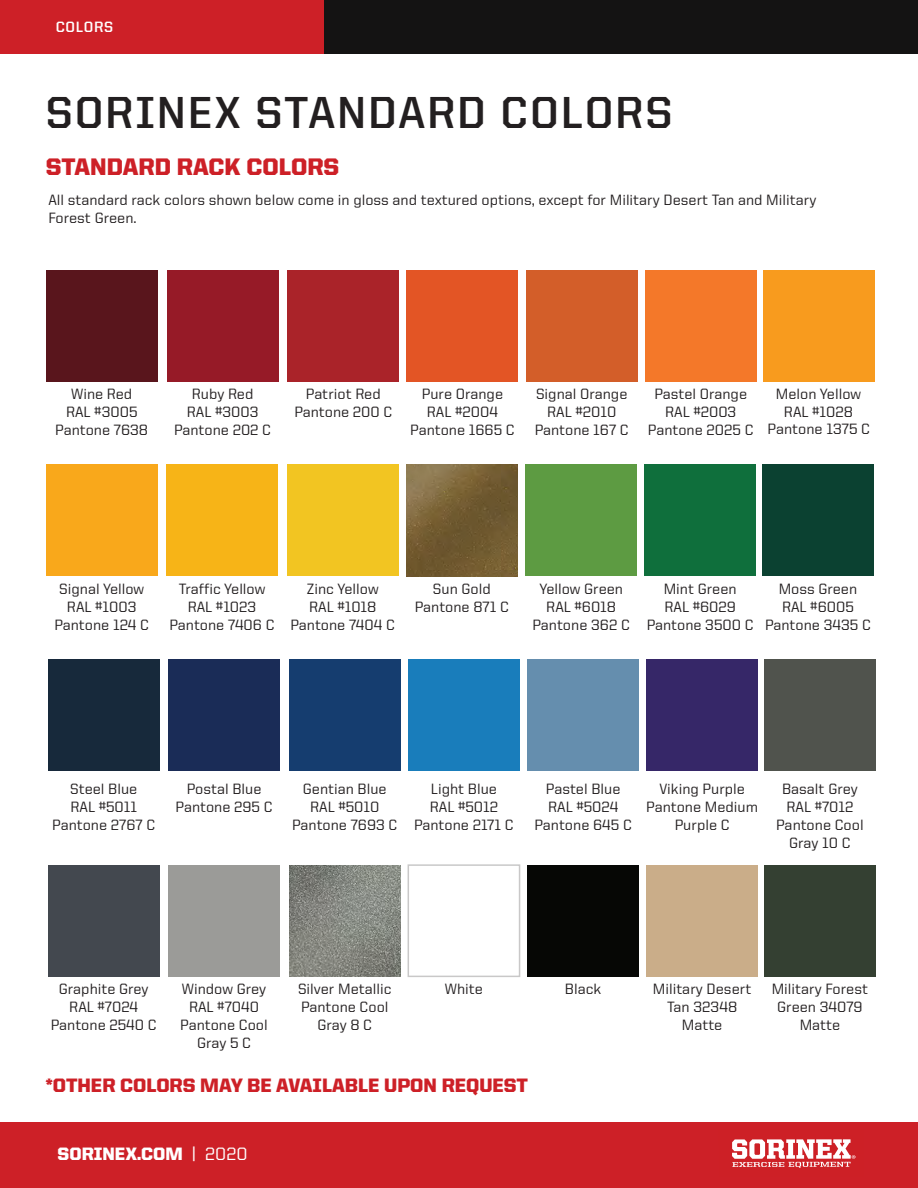
<style>
.page{position:relative;width:918px;height:1188px;background:#fff}
.page>*{position:absolute;margin:0;border:0;box-sizing:border-box;transform-origin:0 0}
.t1{font:700 45px "United Sans Reg";letter-spacing:.04em;color:#231f20}
.t2{font:900 24px "United Sans Reg";color:#cd2027}
.t3{font:900 19.5px "United Sans Reg";color:#cd2027}
.t4{font:900 18px "United Sans Reg";color:#fff}
.t5{font:500 15px/18px "United Sans Reg";color:#231f20;text-align:center}
.t6{font:700 15px "United Sans Reg";letter-spacing:.04em;color:#fff}
.s1{font-weight:500}
</style>
<div class="page">
<div style="left:0;top:1122px;width:918px;height:66px;background:#cd2027"></div>
<svg style="left:732px;top:1139px;width:123px;height:29px"></svg>
<div style="left:0;top:0;width:362px;height:54px;background:#cd2027"></div>
<div style="left:324px;top:0;width:594px;height:54px;background:#141313"></div>
<div style="left:47px;top:270px;width:111px;height:111px;background:#59151c"></div>
<div style="left:167px;top:270px;width:111px;height:111px;background:#961a27"></div>
<div style="left:288px;top:270px;width:111px;height:111px;background:#aa2329"></div>
<div style="left:407px;top:270px;width:111px;height:111px;background:#e35525"></div>
<div style="left:526px;top:270px;width:111px;height:111px;background:#d35e29"></div>
<div style="left:645px;top:270px;width:111px;height:111px;background:#f47829"></div>
<div style="left:763px;top:270px;width:111px;height:111px;background:#f89b1e"></div>
<div style="left:46px;top:465px;width:111px;height:111px;background:#f9a81b"></div>
<div style="left:166px;top:465px;width:112px;height:111px;background:#f7b417"></div>
<div style="left:287px;top:465px;width:111px;height:111px;background:#f2c522"></div>
<img style="left:406px;top:465px;width:112px;height:111px">
<div style="left:526px;top:465px;width:111px;height:111px;background:#5d9b42"></div>
<div style="left:645px;top:465px;width:111px;height:111px;background:#0f6f3c"></div>
<div style="left:762px;top:465px;width:112px;height:111px;background:#0b4131"></div>
<div style="left:48px;top:659px;width:111px;height:112px;background:#17293b"></div>
<div style="left:168px;top:659px;width:112px;height:112px;background:#1a2c57"></div>
<div style="left:289px;top:659px;width:111px;height:112px;background:#153d6f"></div>
<div style="left:408px;top:659px;width:112px;height:112px;background:#197dbb"></div>
<div style="left:528px;top:659px;width:111px;height:112px;background:#658eae"></div>
<div style="left:647px;top:659px;width:111px;height:112px;background:#362768"></div>
<div style="left:764px;top:659px;width:112px;height:112px;background:#50534d"></div>
<div style="left:48px;top:865px;width:111px;height:111px;background:#43484f"></div>
<div style="left:168px;top:865px;width:112px;height:111px;background:#9b9b98"></div>
<img style="left:289px;top:865px;width:111px;height:111px">
<div style="left:408px;top:864px;width:112px;height:113px;background:#fff;border:2px solid #c9c8c8"></div>
<div style="left:528px;top:865px;width:111px;height:111px;background:#060705"></div>
<div style="left:647px;top:865px;width:111px;height:111px;background:#caad89"></div>
<div style="left:764px;top:865px;width:112px;height:111px;background:#344032"></div>
<p class="t6" style="left:56px;top:18px;width:59px">COLORS</p>
<h1 class="t1" style="left:46px;top:88px;width:628px">SORINEX STANDARD COLORS</h1>
<h2 class="t2" style="left:46px;top:153px;width:295px">STANDARD RACK COLORS</h2>
<p class="t5" style="left:48px;top:190px;width:770px;text-align:left">All standard rack colors shown below come in gloss and textured options, except for Military Desert Tan and Military<br>Forest Green.</p>
<p class="t5" style="left:55px;top:385px;width:94px">Wine Red<br>RAL #3005<br>Pantone 7638</p>
<p class="t5" style="left:174px;top:385px;width:99px">Ruby Red<br>RAL #3003<br>Pantone 202 C</p>
<p class="t5" style="left:294px;top:385px;width:100px">Patriot Red<br>Pantone 200 C</p>
<p class="t5" style="left:410px;top:385px;width:106px">Pure Orange<br>RAL #2004<br>Pantone 1665 C</p>
<p class="t5" style="left:535px;top:385px;width:96px">Signal Orange<br>RAL #2010<br>Pantone 167 C</p>
<p class="t5" style="left:648px;top:385px;width:107px">Pastel Orange<br>RAL #2003<br>Pantone 2025 C</p>
<p class="t5" style="left:767px;top:385px;width:104px;line-height:17.5px">Melon Yellow<br>RAL #1028<br>Pantone 1375 C</p>
<p class="t5" style="left:54px;top:579px;width:96px">Signal Yellow<br>RAL #1003<br>Pantone 124 C</p>
<p class="t5" style="left:170px;top:579px;width:107px">Traffic Yellow<br>RAL #1023<br>Pantone 7406 C</p>
<p class="t5" style="left:290px;top:579px;width:106px">Zinc Yellow<br>RAL #1018<br>Pantone 7404 C</p>
<p class="t5" style="left:415px;top:579px;width:96px">Sun Gold<br>Pantone 871 C</p>
<p class="t5" style="left:533px;top:579px;width:99px">Yellow Green<br>RAL #6018<br>Pantone 362 C</p>
<p class="t5" style="left:647px;top:579px;width:108px">Mint Green<br>RAL #6029<br>Pantone 3500 C</p>
<p class="t5" style="left:765px;top:579px;width:107px">Moss Green<br>RAL #6005<br>Pantone 3435 C</p>
<p class="t5" style="left:52px;top:780px;width:104px">Steel Blue<br>RAL #5011<br>Pantone 2767 C</p>
<p class="t5" style="left:176px;top:780px;width:99px">Postal Blue<br>Pantone 295 C</p>
<p class="t5" style="left:292px;top:780px;width:107px">Gentian Blue<br>RAL #5010<br>Pantone 7693 C</p>
<p class="t5" style="left:414px;top:780px;width:101px">Light Blue<br>RAL #5012<br>Pantone 2171 C</p>
<p class="t5" style="left:535px;top:780px;width:99px">Pastel Blue<br>RAL #5024<br>Pantone 645 C</p>
<p class="t5" style="left:646px;top:780px;width:113px">Viking Purple<br>Pantone Medium<br>Purple C</p>
<p class="t5" style="left:776px;top:780px;width:89px">Basalt Grey<br>RAL #7012<br>Pantone Cool<br>Gray 10 C</p>
<p class="t5" style="left:51px;top:980px;width:107px">Graphite Grey<br>RAL #7024<br>Pantone 2540 C</p>
<p class="t5" style="left:180px;top:980px;width:89px">Window Grey<br>RAL #7040<br>Pantone Cool<br>Gray 5 C</p>
<p class="t5" style="left:298px;top:980px;width:95px">Silver Metallic<br>Pantone Cool<br>Gray 8 C</p>
<p class="t5" style="left:445px;top:980px;width:40px">White</p>
<p class="t5" style="left:565px;top:980px;width:38px">Black</p>
<p class="t5" style="left:653px;top:980px;width:100px">Military Desert<br>Tan 32348<br>Matte</p>
<p class="t5" style="left:772px;top:980px;width:98px">Military Forest<br>Green 34079<br>Matte</p>
<h3 class="t3" style="left:46px;top:1074px;width:484px">*OTHER COLORS MAY BE AVAILABLE UPON REQUEST</h3>
<p class="t4" style="left:58px;top:1144px;width:191px">SORINEX.COM <span class="s1">| 2020</span></p>
</div>
